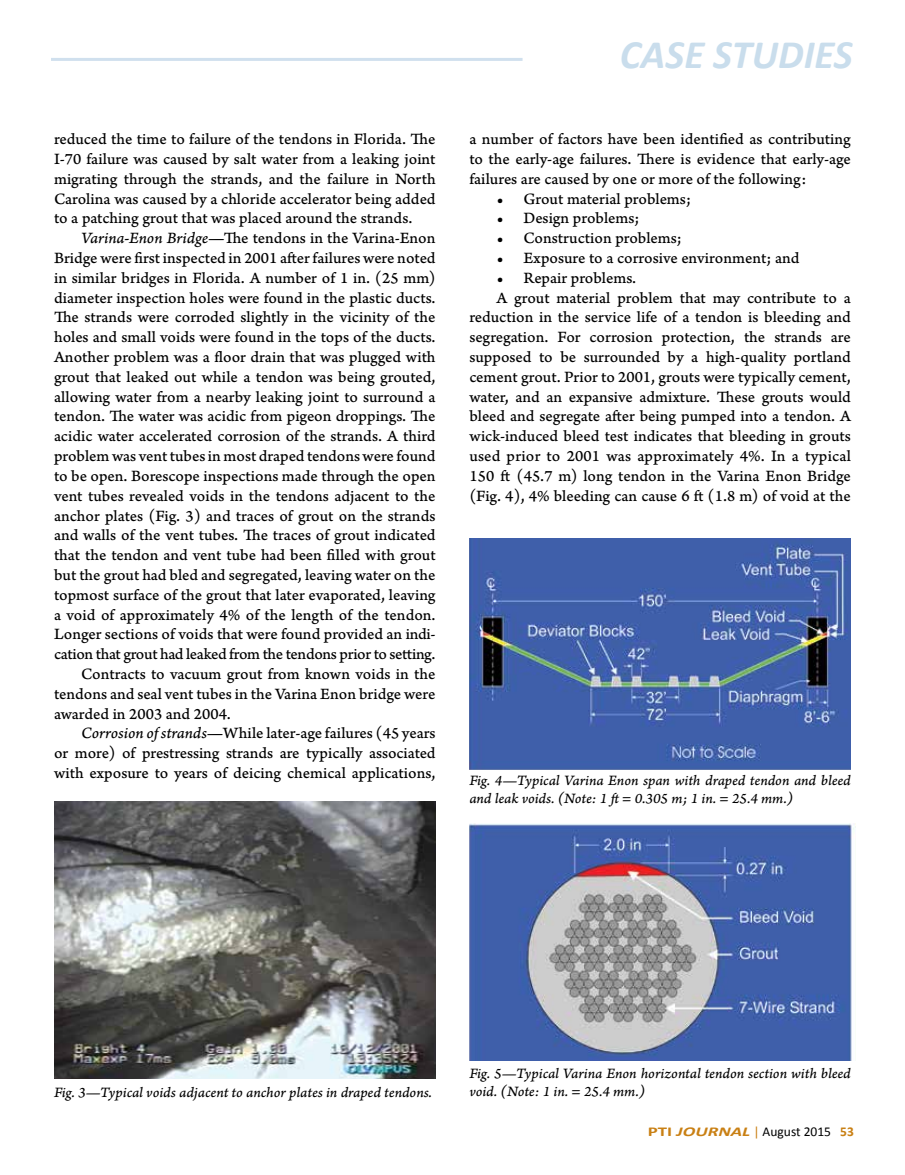
<style>
.page{position:relative;width:905px;height:1175px;background:#fff}
.page>*{position:absolute;margin:0;border:0;box-sizing:border-box;transform-origin:0 0}
.t1{font:italic 700 40.5px "Calibri";color:#c9ddec}
.t2{font:16.5px/19.8px "Arno Pro Caption";letter-spacing:-.005em;color:#000;text-align:justify}
.t3{font:15px/18px "Arno Pro Italic Caption";letter-spacing:-.005em;color:#000}
.t4{font:13.5px "Calibri";color:#000}
.s1{font-family:"Arno Pro Italic Caption"}
.s2{font-weight:700;color:#c98014}
.s3{font-weight:700;font-style:italic;color:#c98014}
.s4{color:#c98014}
</style>
<div class="page">
<hr style="left:51px;top:58px;width:471px;height:3px;background:#d0e0ee">
<img style="left:54px;top:801px;width:381px;height:277px">
<img style="left:469px;top:538px;width:381px;height:232px">
<img style="left:469px;top:823px;width:385px;height:237px">
<p class="t2" style="left:54px;top:130px;width:383px">reduced the time to failure of the tendons in Florida. The I-70 failure was caused by salt water from a leaking joint migrating through the strands, and the failure in North Carolina was caused by a chloride accelerator being added to a patching grout that was placed around the strands.</p>
<p class="t2" style="left:81px;top:229px;width:356px"><span class="s1">Varina-Enon Bridge</span>—The tendons in the Varina-Enon</p>
<p class="t2" style="left:54px;top:249px;width:383px">Bridge were first inspected in 2001 after failures were noted</p>
<p class="t2" style="left:54px;top:268px;width:383px">in similar bridges in Florida. A number of 1 in. (25 mm)</p>
<p class="t2" style="left:54px;top:288px;width:383px">diameter inspection holes were found in the plastic ducts.</p>
<p class="t2" style="left:54px;top:308px;width:383px">The strands were corroded slightly in the vicinity of the</p>
<p class="t2" style="left:54px;top:328px;width:383px">holes and small voids were found in the tops of the ducts.</p>
<p class="t2" style="left:54px;top:348px;width:383px">Another problem was a floor drain that was plugged with</p>
<p class="t2" style="left:54px;top:367px;width:383px">grout that leaked out while a tendon was being grouted,</p>
<p class="t2" style="left:54px;top:387px;width:383px">allowing water from a nearby leaking joint to surround a</p>
<p class="t2" style="left:54px;top:407px;width:383px">tendon. The water was acidic from pigeon droppings. The</p>
<p class="t2" style="left:54px;top:427px;width:383px">acidic water accelerated corrosion of the strands. A third</p>
<p class="t2" style="left:54px;top:447px;width:383px">problem was vent tubes in most draped tendons were found</p>
<p class="t2" style="left:54px;top:466px;width:383px">to be open. Borescope inspections made through the open</p>
<p class="t2" style="left:54px;top:486px;width:383px">vent tubes revealed voids in the tendons adjacent to the</p>
<p class="t2" style="left:54px;top:506px;width:383px">anchor plates (Fig. 3) and traces of grout on the strands</p>
<p class="t2" style="left:54px;top:526px;width:383px">and walls of the vent tubes. The traces of grout indicated</p>
<p class="t2" style="left:54px;top:546px;width:383px">that the tendon and vent tube had been filled with grout</p>
<p class="t2" style="left:54px;top:565px;width:383px">but the grout had bled and segregated, leaving water on the</p>
<p class="t2" style="left:54px;top:585px;width:383px">topmost surface of the grout that later evaporated, leaving</p>
<p class="t2" style="left:54px;top:605px;width:383px">a void of approximately 4% of the length of the tendon.</p>
<p class="t2" style="left:54px;top:625px;width:383px">Longer sections of voids that were found provided an indi-</p>
<p class="t2" style="left:54px;top:645px;width:383px">cation that grout had leaked from the tendons prior to setting.</p>
<p class="t2" style="left:81px;top:664px;width:356px">Contracts to vacuum grout from known voids in the</p>
<p class="t2" style="left:54px;top:684px;width:383px">tendons and seal vent tubes in the Varina Enon bridge were</p>
<p class="t2" style="left:54px;top:704px;width:178px">awarded in 2003 and 2004.</p>
<p class="t2" style="left:81px;top:724px;width:356px"><span class="s1">Corrosion of strands</span>—While later-age failures (45 years</p>
<p class="t2" style="left:54px;top:744px;width:383px">or more) of prestressing strands are typically associated</p>
<p class="t2" style="left:54px;top:763px;width:383px">with exposure to years of deicing chemical applications,</p>
<h1 class="t1" style="left:620px;top:29px;width:234px">CASE STUDIES</h1>
<p class="t2" style="left:469px;top:130px;width:383px">a number of factors have been identified as contributing to the early-age failures. There is evidence that early-age failures are caused by one or more of the following:</p>
<p class="t2" style="left:496px;top:189px;width:196px">• Grout material problems;</p>
<p class="t2" style="left:496px;top:209px;width:145px">• Design problems;</p>
<p class="t2" style="left:496px;top:229px;width:187px">• Construction problems;</p>
<p class="t2" style="left:496px;top:249px;width:305px">• Exposure to a corrosive environment; and</p>
<p class="t2" style="left:496px;top:268px;width:141px">• Repair problems.</p>
<p class="t2" style="left:496px;top:288px;width:356px">A grout material problem that may contribute to a</p>
<p class="t2" style="left:469px;top:308px;width:383px">reduction in the service life of a tendon is bleeding and</p>
<p class="t2" style="left:469px;top:328px;width:383px">segregation. For corrosion protection, the strands are</p>
<p class="t2" style="left:469px;top:348px;width:383px">supposed to be surrounded by a high-quality portland</p>
<p class="t2" style="left:469px;top:367px;width:383px">cement grout. Prior to 2001, grouts were typically cement,</p>
<p class="t2" style="left:469px;top:387px;width:383px">water, and an expansive admixture. These grouts would</p>
<p class="t2" style="left:469px;top:407px;width:383px">bleed and segregate after being pumped into a tendon. A</p>
<p class="t2" style="left:469px;top:427px;width:383px">wick-induced bleed test indicates that bleeding in grouts</p>
<p class="t2" style="left:469px;top:447px;width:383px">used prior to 2001 was approximately 4%. In a typical</p>
<p class="t2" style="left:469px;top:466px;width:383px">150 ft (45.7 m) long tendon in the Varina Enon Bridge</p>
<p class="t2" style="left:469px;top:486px;width:383px">(Fig. 4), 4% bleeding can cause 6 ft (1.8 m) of void at the</p>
<p class="t3" style="left:469px;top:772px;width:383px">Fig. 4—Typical Varina Enon span with draped tendon and bleed and leak voids. (Note: 1 ft = 0.305 m; 1 in. = 25.4 mm.)</p>
<p class="t3" style="left:54px;top:1083px;width:379px">Fig. 3—Typical voids adjacent to anchor plates in draped tendons.</p>
<p class="t3" style="left:469px;top:1065px;width:383px">Fig. 5—Typical Varina Enon horizontal tendon section with bleed void. (Note: 1 in. = 25.4 mm.)</p>
<p class="t4" style="left:648px;top:1122px;width:207px"><span class="s2">PTI</span> <span class="s3">JOURNAL</span> <span class="s4">|</span> August 2015 <span class="s2">53</span></p>
</div>
